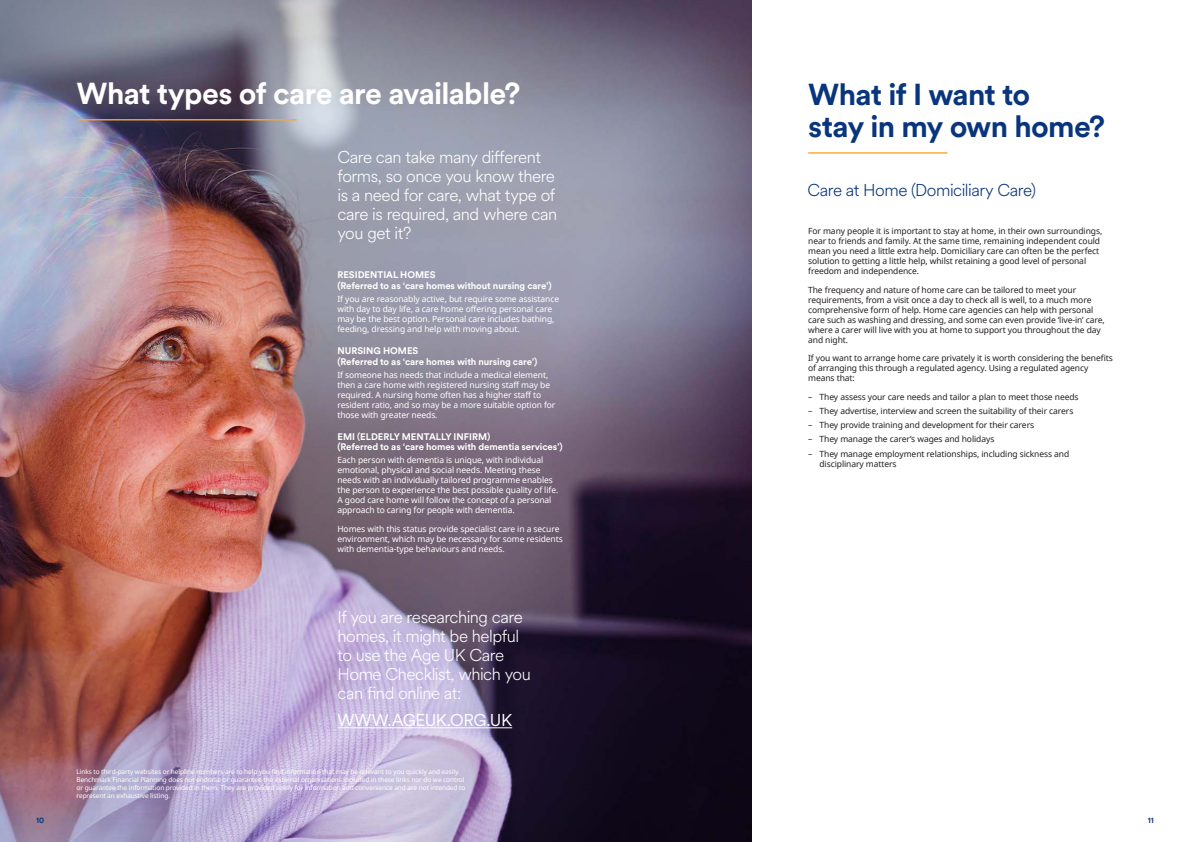
<style>
.page{position:relative;width:1191px;height:842px;background:#fff}
.page>*{position:absolute;margin:0;border:0;box-sizing:border-box;transform-origin:0 0}
._30_32_Benchmark_Int{font:700 30px/32px "Schroders Circular";letter-spacing:-.025em;color:#08357c}
._30_32_Benchmark_Int-2{font:700 30px "Schroders Circular";letter-spacing:-.02em;color:#fff}
._17_19_Benchmark_Int{font:300 17px/19px "Schroders Circular";letter-spacing:-.03em;color:#fff}
._17_19_Benchmark_Int-2{font:300 17px "Schroders Circular";letter-spacing:-.03em;color:#08357c}
._17_19_Benchmark_Int-3{font:17px "Schroders Circular";letter-spacing:-.03em;color:#fff}
._9_5___10_5_Sub_head{font:700 9.5px/10.5px "Schroders Circular";letter-spacing:-.01em;color:#fff}
._8_5_10_Body_Text_Bl{font:8.5px/10px "Noto Sans";letter-spacing:-.01em;color:#231f20}
._8_5_10_Body_Text_Bl-2{font:8.5px/10px "Noto Sans";letter-spacing:-.01em;color:#fff}
._7_5_10_Folio_Text_P{font:700 7.5px "Schroders Circular";color:#08357c}
._6_5_8_Legal_Disclai{font:6.5px/8px "Noto Sans";letter-spacing:-.01em;color:#fff}
</style>
<div class="page">
<img style="left:0;top:0;width:751px;height:842px">
<hr style="left:337px;top:727px;width:175px;height:1px;background:#fff">
<hr style="left:77px;top:119px;width:220px;height:1px;background:#faa633">
<hr style="left:808px;top:152px;width:139px;height:2px;background:#faa633">
<p class="_30_32_Benchmark_Int-2" style="left:77px;top:73px;width:445px">What types of care are available?</p>
<p class="_17_19_Benchmark_Int" style="left:337px;top:147px;width:221px">Care can take many different forms, so once you know there is a need for care, what type of care is required, and where can you get it?</p>
<p class="_9_5___10_5_Sub_head" style="left:337px;top:269px;width:216px">RESIDENTIAL HOMES<br>(Referred to as ‘care homes without nursing care’)</p>
<p class="_8_5_10_Body_Text_Bl-2" style="left:337px;top:294px;width:223px">If you are reasonably active, but require some assistance with day to day life, a care home offering personal care may be the best option. Personal care includes bathing, feeding, dressing and help with moving about.</p>
<p class="_9_5___10_5_Sub_head" style="left:337px;top:345px;width:201px">NURSING HOMES<br>(Referred to as ‘care homes with nursing care’)</p>
<p class="_8_5_10_Body_Text_Bl-2" style="left:337px;top:369px;width:219px">If someone has needs that include a medical element, then a care home with registered nursing staff may be required. A nursing home often has a higher staff to resident ratio, and so may be a more suitable option for those with greater needs.</p>
<p class="_9_5___10_5_Sub_head" style="left:337px;top:431px;width:227px">EMI (ELDERLY MENTALLY INFIRM)<br>(Referred to as ‘care homes with dementia services’)</p>
<p class="_8_5_10_Body_Text_Bl-2" style="left:337px;top:455px;width:222px">Each person with dementia is unique, with individual emotional, physical and social needs. Meeting these needs with an individually tailored programme enables the person to experience the best possible quality of life.<br>A good care home will follow the concept of a personal approach to caring for people with dementia.</p>
<p class="_8_5_10_Body_Text_Bl-2" style="left:337px;top:524px;width:227px">Homes with this status provide specialist care in a secure environment, which may be necessary for some residents with dementia-type behaviours and needs.</p>
<p class="_17_19_Benchmark_Int" style="left:337px;top:606px;width:195px">If you are researching care homes, it might be helpful to use the Age UK Care<br>Home Checklist, which you can find online at:</p>
<p class="_17_19_Benchmark_Int-3" style="left:337px;top:709px;width:176px">WWW.AGEUK.ORG.UK</p>
<p class="_6_5_8_Legal_Disclai" style="left:77px;top:767px;width:390px">Links to third-party websites or helpline numbers are to help you find information that may be relevant to you quickly and easily.<br>Benchmark Financial Planning does not endorse or guarantee the external organisations included in these links nor do we control or guarantee the information provided in them. They are provided solely for information and convenience and are not intended to represent an exhaustive listing.</p>
<p class="_30_32_Benchmark_Int" style="left:808px;top:77px;width:298px">What if I want to<br>stay in my own home?</p>
<p class="_17_19_Benchmark_Int-2" style="left:807px;top:179px;width:230px">Care at Home (Domiciliary Care)</p>
<p class="_8_5_10_Body_Text_Bl" style="left:808px;top:226px;width:296px">For many people it is important to stay at home, in their own surroundings, near to friends and family. At the same time, remaining independent could mean you need a little extra help. Domiciliary care can often be the perfect solution to getting a little help, whilst retaining a good level of personal freedom and independence.</p>
<p class="_8_5_10_Body_Text_Bl" style="left:808px;top:284px;width:298px">The frequency and nature of home care can be tailored to meet your requirements, from a visit once a day to check all is well, to a much more comprehensive form of help. Home care agencies can help with personal care such as washing and dressing, and some can even provide ‘live-in’ care, where a carer will live with you at home to support you throughout the day and night.</p>
<p class="_8_5_10_Body_Text_Bl" style="left:808px;top:353px;width:306px">If you want to arrange home care privately it is worth considering the benefits of arranging this through a regulated agency. Using a regulated agency means that:</p>
<p class="_8_5_10_Body_Text_Bl" style="left:819px;top:391px;width:261px">They assess your care needs and tailor a plan to meet those needs</p>
<p class="_8_5_10_Body_Text_Bl" style="left:819px;top:406px;width:255px">They advertise, interview and screen the suitability of their carers</p>
<p class="_8_5_10_Body_Text_Bl" style="left:819px;top:420px;width:216px">They provide training and development for their carers</p>
<p class="_8_5_10_Body_Text_Bl" style="left:819px;top:434px;width:176px">They manage the carer’s wages and holidays</p>
<p class="_8_5_10_Body_Text_Bl" style="left:819px;top:448px;width:251px">They manage employment relationships, including sickness and disciplinary matters</p>
<p class="_7_5_10_Folio_Text_P" style="left:36px;top:815px;width:9px">10</p>
<p class="_7_5_10_Folio_Text_P" style="left:1147px;top:815px;width:7px">11</p>
</div>
